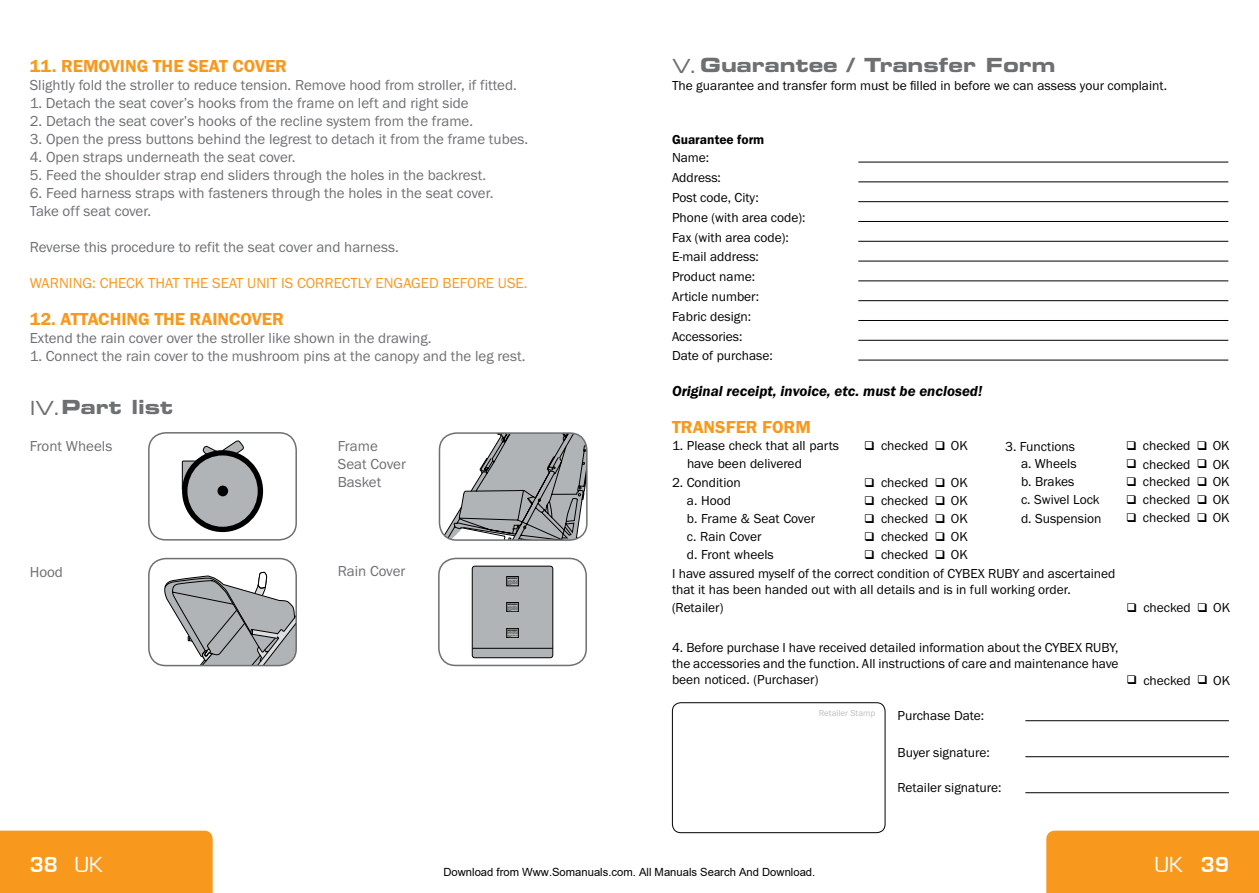
<style>
.page{position:relative;width:1259px;height:893px;background:#fff}
.page>*{position:absolute;margin:0;border:0;box-sizing:border-box;transform-origin:0 0}
.t1{font:700 22.5px "Eurostile";color:#fff}
.t2{font:22.5px "Eurostile";color:#fff}
.t3{font:19.5px "Eurostile Bold Extended Two";color:#6d6f71}
.t4{font:600 18px "Franklin Gothic Itc T";color:#f8981d}
.t5{font:15px/18px "Franklin Gothic Itc T";color:#6d6f71}
.t6{font:15px "Franklin Gothic Itc T";color:#f8981d}
.t7{font:italic 600 15px "Franklin Gothic Itc T";color:#000}
.t8{font:13.5px/18px "Franklin Gothic Itc T";color:#000}
.t9{font:600 13.5px "Franklin Gothic Itc T";color:#000}
.t10{font:11.25px "Arial";color:#000}
.t11{font:9px "Franklin Gothic Itc T";color:#bcbdbf}
.t12{font:800 2.1px "Franklin Gothic Itc T";color:#000}
.s1{font-family:"Eurostile Extended Two"}
.s2{font-weight:400}
.s3{font-weight:700}
</style>
<div class="page">
<div style="left:672px;top:702px;width:213px;height:131px;border:1px solid #000;border-radius:9px"></div>
<div style="left:0;top:831px;width:213px;height:62px;background:#f8981d"></div>
<div style="left:1046px;top:831px;width:213px;height:62px;background:#f8981d"></div>
<svg style="left:182px;top:460px;width:13px;height:25px"></svg>
<svg style="left:203px;top:441px;width:41px;height:14px"></svg>
<div style="left:182px;top:450px;width:81px;height:82px;background:#000;border-radius:50%"></div>
<div style="left:187px;top:455px;width:71px;height:72px;background:#b1b4b6;border-radius:50%"></div>
<div style="left:217px;top:486px;width:11px;height:10px;background:#000;border-radius:50%"></div>
<div style="left:148px;top:432px;width:149px;height:109px;border:2px solid #6d6f71;border-radius:17px"></div>
<svg style="left:439px;top:433px;width:148px;height:107px"></svg>
<div style="left:439px;top:432px;width:148px;height:109px;border:2px solid #6d6f71;border-radius:17px"></div>
<svg style="left:149px;top:566px;width:147px;height:100px"></svg>
<div style="left:148px;top:558px;width:149px;height:108px;border:2px solid #6d6f71;border-radius:17px"></div>
<div style="left:472px;top:566px;width:81px;height:92px;background:#b1b4b6;border-radius:3px"></div>
<div style="left:472px;top:566px;width:81px;height:92px;border:1px solid #000;border-radius:3px"></div>
<div style="left:506px;top:576px;width:12px;height:10px;border:1px solid #000"></div>
<div style="left:506px;top:602px;width:12px;height:10px;border:1px solid #000"></div>
<div style="left:506px;top:628px;width:12px;height:10px;border:1px solid #000"></div>
<hr style="left:472px;top:648px;width:81px;height:1px;background:#000">
<div style="left:438px;top:558px;width:149px;height:108px;border:2px solid #6d6f71;border-radius:17px"></div>
<hr style="left:1025px;top:720px;width:203px;height:1px;background:#000">
<hr style="left:1025px;top:756px;width:203px;height:1px;background:#000">
<hr style="left:1025px;top:792px;width:203px;height:1px;background:#000">
<hr style="left:858px;top:162px;width:370px;height:1px;background:#000">
<hr style="left:858px;top:182px;width:370px;height:1px;background:#000">
<hr style="left:858px;top:201px;width:370px;height:1px;background:#000">
<hr style="left:858px;top:221px;width:370px;height:1px;background:#000">
<hr style="left:858px;top:241px;width:370px;height:1px;background:#000">
<hr style="left:858px;top:261px;width:370px;height:1px;background:#000">
<hr style="left:858px;top:281px;width:370px;height:1px;background:#000">
<hr style="left:858px;top:300px;width:370px;height:1px;background:#000">
<hr style="left:858px;top:320px;width:370px;height:1px;background:#000">
<hr style="left:858px;top:340px;width:370px;height:1px;background:#000">
<hr style="left:858px;top:360px;width:370px;height:1px;background:#000">
<h3 class="t4" style="left:30px;top:56px;width:259px">11. REMOVING THE SEAT COVER</h3>
<p class="t5" style="left:30px;top:76px;width:488px">Slightly fold the stroller to reduce tension. Remove hood from stroller, if fitted.</p>
<p class="t5" style="left:30px;top:94px;width:440px">1. Detach the seat cover’s hooks from the frame on left and right side</p>
<p class="t5" style="left:30px;top:112px;width:445px">2. Detach the seat cover’s hooks of the recline system from the frame.</p>
<p class="t5" style="left:30px;top:130px;width:500px">3. Open the press buttons behind the legrest to detach it from the frame tubes.</p>
<p class="t5" style="left:30px;top:148px;width:267px">4. Open straps underneath the seat cover.</p>
<p class="t5" style="left:30px;top:166px;width:458px">5. Feed the shoulder strap end sliders through the holes in the backrest.</p>
<p class="t5" style="left:30px;top:184px;width:465px">6. Feed harness straps with fasteners through the holes in the seat cover.<br>Take off seat cover.</p>
<p class="t5" style="left:30px;top:238px;width:370px">Reverse this procedure to refit the seat cover and harness.</p>
<p class="t6" style="left:30px;top:275px;width:499px">WARNING: CHECK THAT THE SEAT UNIT IS CORRECTLY ENGAGED BEFORE USE.</p>
<h3 class="t4" style="left:30px;top:308px;width:256px">12. ATTACHING THE RAINCOVER</h3>
<p class="t5" style="left:30px;top:328px;width:403px">Extend the rain cover over the stroller like shown in the drawing.</p>
<p class="t5" style="left:30px;top:346px;width:497px">1. Connect the rain cover to the mushroom pins at the canopy and the leg rest.</p>
<h2 class="t3" style="left:30px;top:394px;width:145px"><span class="s1">IV.</span>Part list</h2>
<p class="t5" style="left:30px;top:436px;width:84px">Front Wheels</p>
<p class="t5" style="left:338px;top:436px;width:70px">Frame<br>Seat Cover<br>Basket</p>
<p class="t5" style="left:30px;top:562px;width:35px">Hood</p>
<p class="t5" style="left:338px;top:562px;width:69px">Rain Cover</p>
<p class="t12" style="left:507px;top:577px;width:12px">WARNING!</p>
<p class="t12" style="left:507px;top:603px;width:12px">WARNING!</p>
<p class="t12" style="left:507px;top:629px;width:12px">WARNING!</p>
<h2 class="t3" style="left:672px;top:52px;width:385px"><span class="s1">V.</span>Guarantee / Transfer Form</h2>
<p class="t8" style="left:672px;top:77px;width:496px">The guarantee and transfer form must be filled in before we can assess your complaint.</p>
<p class="t9" style="left:672px;top:131px;width:94px">Guarantee form</p>
<p class="t8" style="left:672px;top:148px;width:50px;line-height:19.8px">Name:<br>Address:</p>
<p class="t8" style="left:672px;top:188px;width:88px">Post code, City:</p>
<p class="t8" style="left:672px;top:208px;width:135px">Phone (with area code):</p>
<p class="t8" style="left:672px;top:228px;width:118px">Fax (with area code):</p>
<p class="t8" style="left:672px;top:248px;width:88px">E-mail address:</p>
<p class="t8" style="left:672px;top:267px;width:85px">Product name:</p>
<p class="t8" style="left:672px;top:287px;width:89px">Article number:</p>
<p class="t8" style="left:672px;top:306px;width:81px;line-height:19.8px">Fabric design:<br>Accessories:</p>
<p class="t8" style="left:672px;top:347px;width:102px">Date of purchase:</p>
<p class="t7" style="left:672px;top:383px;width:312px">Original receipt, invoice, etc. must be enclosed!</p>
<h3 class="t4" style="left:672px;top:416px;width:21px">Transfer</h3>
<h3 class="t4" style="left:762px;top:416px;width:13px">form</h3>
<p class="t8" style="left:687px;top:436px;width:154px;text-indent:-15px">1. Please check that all parts have been delivered</p>
<p class="t8" style="left:1005px;top:437px;width:71px">3. Functions</p>
<p class="t8" style="left:687px;top:473px;width:130px;text-indent:-15px">2. Condition<br>a. Hood<br>b. Frame &amp; Seat Cover c. Rain Cover</p>
<p class="t8" style="left:672px;top:565px;width:445px;line-height:16.2px">I have assured myself of the correct condition of CYBEX RUBY and ascertained that it has been handed out with all details and is in full working order.</p>
<p class="t8" style="left:672px;top:598px;width:53px">(Retailer)</p>
<p class="t8" style="left:672px;top:639px;width:448px;line-height:16.2px;text-align:justify">4. Before purchase I have received detailed information about the CYBEX RUBY, the accessories and the function. All instructions of care and maintenance have been noticed. (Purchaser)</p>
<p class="t8" style="left:864px;top:436px;width:105px">❑ checked ❑ OK</p>
<p class="t8" style="left:1021px;top:455px;width:82px">a. Wheels<br>b. Brakes<br>c. Swivel Lock d. Suspension</p>
<p class="t8" style="left:864px;top:474px;width:105px">❑ checked ❑ OK</p>
<p class="t8" style="left:864px;top:492px;width:105px">❑ checked ❑ OK</p>
<p class="t8" style="left:864px;top:510px;width:105px">❑ checked ❑ OK</p>
<p class="t8" style="left:864px;top:528px;width:105px">❑ checked ❑ OK</p>
<p class="t8" style="left:687px;top:545px;width:88px">d. Front wheels</p>
<p class="t8" style="left:864px;top:545px;width:105px">❑ checked ❑ OK</p>
<p class="t8" style="left:1126px;top:436px;width:105px">❑ checked ❑ OK</p>
<p class="t8" style="left:1126px;top:455px;width:105px">❑ checked ❑ OK</p>
<p class="t8" style="left:1126px;top:473px;width:105px">❑ checked ❑ OK</p>
<p class="t8" style="left:1126px;top:491px;width:105px">❑ checked ❑ OK</p>
<p class="t8" style="left:1126px;top:509px;width:105px">❑ checked ❑ OK</p>
<p class="t8" style="left:1126px;top:599px;width:105px">❑ checked ❑ OK</p>
<p class="t8" style="left:1126px;top:671px;width:105px">❑ checked ❑ OK</p>
<p class="t11" style="left:819px;top:708px;width:58px">Retailer Stamp</p>
<p class="t8" style="left:897px;top:706px;width:88px">Purchase Date:</p>
<p class="t8" style="left:897px;top:743px;width:94px">Buyer signature:</p>
<p class="t8" style="left:897px;top:779px;width:105px">Retailer signature:</p>
<h1 class="t1" style="left:30px;top:852px;width:74px">38 <span class="s2">UK</span></h1>
<h1 class="t2" style="left:1154px;top:852px;width:74px">UK <span class="s3">39</span></h1>
<p class="t10" style="left:443px;top:865px;width:373px">Download from Www.Somanuals.com. All Manuals Search And Download.</p>
</div>
